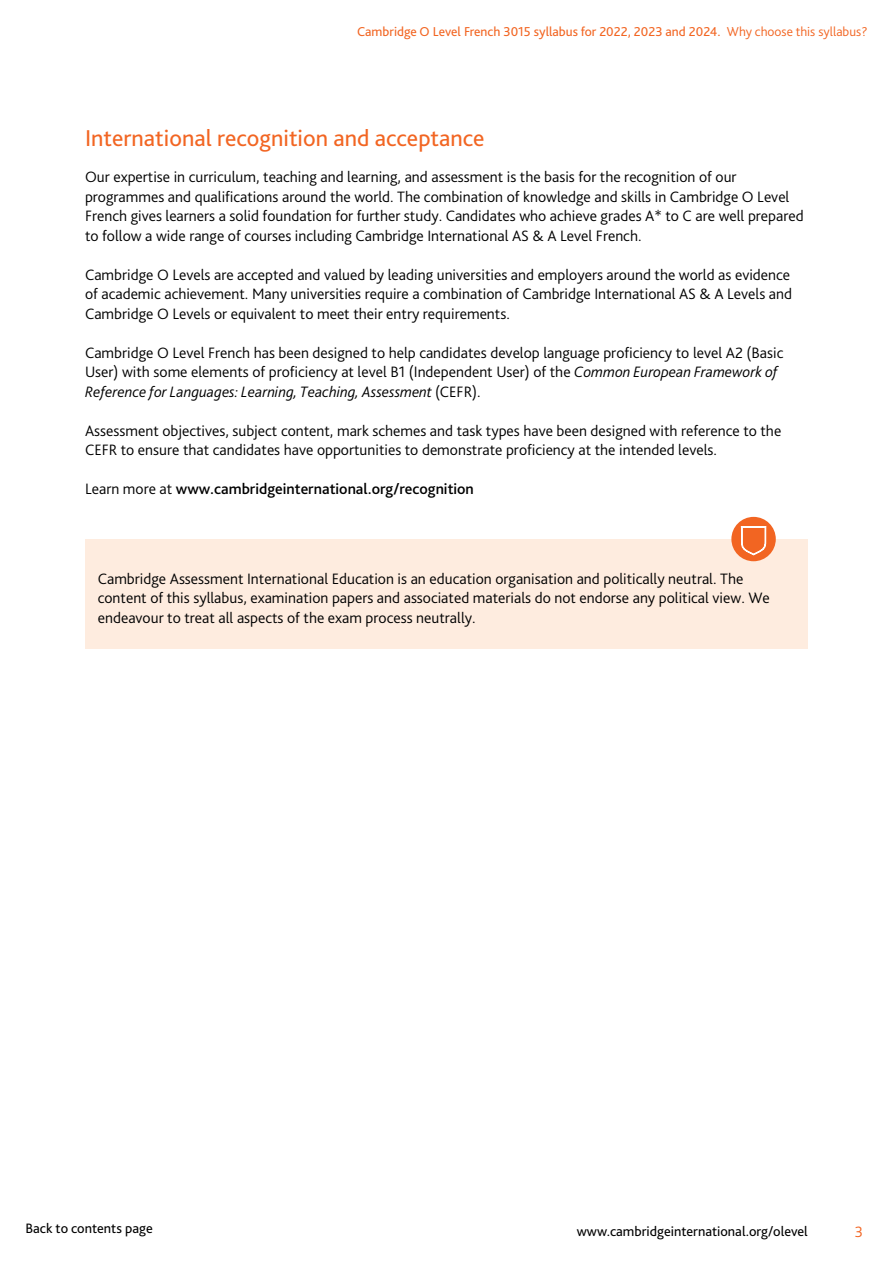
<style>
.page{position:relative;width:893px;height:1263px;background:#fff}
.page>*{position:absolute;margin:0;border:0;box-sizing:border-box;transform-origin:0 0}
.t1{font:24px "Bliss Pro";color:#f26522}
.t2{font:300 15.75px/19.5px "Bliss Pro";color:#000}
.t3{font:500 15.75px "Bliss Pro";color:#000}
.t4{font:300 15.75px "Bliss Pro";color:#f26522}
.t5{font:14.25px "Bliss Pro";color:#000}
.t6{font:13.5px "Bliss Pro";color:#f26522}
.s1{font-weight:300}
.s2{font-style:italic}
</style>
<div class="page">
<div style="left:85px;top:540px;width:723px;height:109px;background:#feecdf"></div>
<div style="left:731px;top:517px;width:45px;height:44px;background:#f26522;border-radius:50%"></div>
<svg style="left:741px;top:526px;width:25px;height:29px"></svg>
<p class="t6" style="left:357px;top:23px;width:512px">Cambridge O Level French 3015 syllabus for 2022, 2023 and 2024. <span class="s1">Why choose this syllabus?</span></p>
<h1 class="t1" style="left:85px;top:123px;width:401px">International recognition and acceptance</h1>
<p class="t2" style="left:85px;top:167px;width:720px">Our expertise in curriculum, teaching and learning, and assessment is the basis for the recognition of our programmes and qualifications around the world. The combination of knowledge and skills in Cambridge O Level French gives learners a solid foundation for further study. Candidates who achieve grades A* to C are well prepared to follow a wide range of courses including Cambridge International AS &amp; A Level French.</p>
<p class="t2" style="left:85px;top:265px;width:709px">Cambridge O Levels are accepted and valued by leading universities and employers around the world as evidence of academic achievement. Many universities require a combination of Cambridge International AS &amp; A Levels and<br>Cambridge O Levels or equivalent to meet their entry requirements.</p>
<p class="t2" style="left:85px;top:343px;width:700px">Cambridge O Level French has been designed to help candidates develop language proficiency to level A2 (Basic<br>User) with some elements of proficiency at level B1 (Independent User) of the <span class="s2">Common European Framework of<br>Reference for Languages: Learning, Teaching, Assessment</span> (CEFR).</p>
<p class="t2" style="left:85px;top:421px;width:698px">Assessment objectives, subject content, mark schemes and task types have been designed with reference to the<br>CEFR to ensure that candidates have opportunities to demonstrate proficiency at the intended levels.</p>
<p class="t3" style="left:85px;top:479px;width:390px"><span class="s1">Learn more at</span> www.cambridgeinternational.org/recognition</p>
<p class="t2" style="left:98px;top:569px;width:674px">Cambridge Assessment International Education is an education organisation and politically neutral. The content of this syllabus, examination papers and associated materials do not endorse any political view. We endeavour to treat all aspects of the exam process neutrally.</p>
<p class="t5" style="left:26px;top:1219px;width:129px">Back to contents page</p>
<p class="t5" style="left:577px;top:1222px;width:233px">www.cambridgeinternational.org/olevel</p>
<p class="t4" style="left:855px;top:1222px;width:10px">3</p>
</div>
